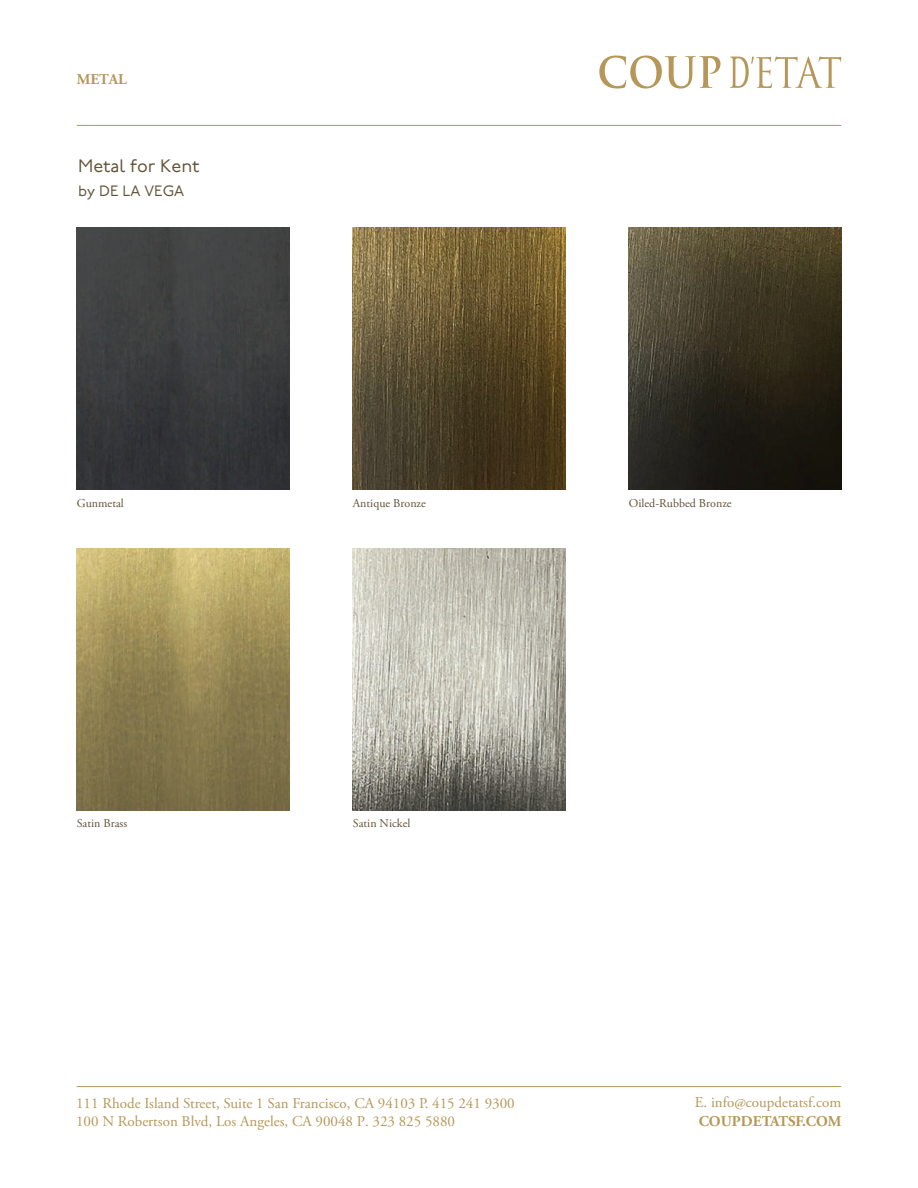
<style>
.page{position:relative;width:918px;height:1188px;background:#fff}
.page>*{position:absolute;margin:0;border:0;box-sizing:border-box;transform-origin:0 0}
.t1{font:18px "P22 Underground";color:#615336}
.t2{font:15px/18px "Adobe Garamond Pro";color:#b69759}
.t3{font:700 15px "Adobe Garamond Pro";color:#b69759}
.t4{font:15px "P22 Underground";color:#615336}
.t5{font:12px "Adobe Garamond Pro";color:#615336}
</style>
<div class="page">
<svg style="left:599px;top:56px;width:122px;height:33px"></svg>
<svg style="left:730px;top:56px;width:111px;height:32px"></svg>
<hr style="left:77px;top:125px;width:764px;height:1px;background:#b69759">
<hr style="left:77px;top:1086px;width:764px;height:1px;background:#b69759">
<img style="left:77px;top:228px;width:212px;height:261px">
<img style="left:353px;top:228px;width:212px;height:261px">
<img style="left:629px;top:228px;width:212px;height:261px">
<img style="left:77px;top:549px;width:212px;height:261px">
<img style="left:353px;top:549px;width:212px;height:261px">
<p class="t3" style="left:77px;top:71px;width:52px">METAL</p>
<p class="t1" style="left:78px;top:156px;width:123px">Metal for Kent</p>
<p class="t4" style="left:78px;top:183px;width:108px">by DE LA VEGA</p>
<p class="t5" style="left:77px;top:496px;width:49px">Gunmetal</p>
<p class="t5" style="left:353px;top:496px;width:75px">Antique Bronze</p>
<p class="t5" style="left:629px;top:496px;width:104px">Oiled-Rubbed Bronze</p>
<p class="t5" style="left:77px;top:816px;width:52px">Satin Brass</p>
<p class="t5" style="left:353px;top:816px;width:59px">Satin Nickel</p>
<p class="t2" style="left:76px;top:1095px;width:440px">111 Rhode Island Street, Suite 1 San Francisco, CA 94103 P. 415 241 9300<br>100 N Robertson Blvd, Los Angeles, CA 90048 P. 323 825 5880</p>
<p class="t2" style="left:695px;top:1094px;width:148px">E. info@coupdetatsf.com</p>
<p class="t3" style="left:699px;top:1113px;width:144px">COUPDETATSF.COM</p>
</div>
